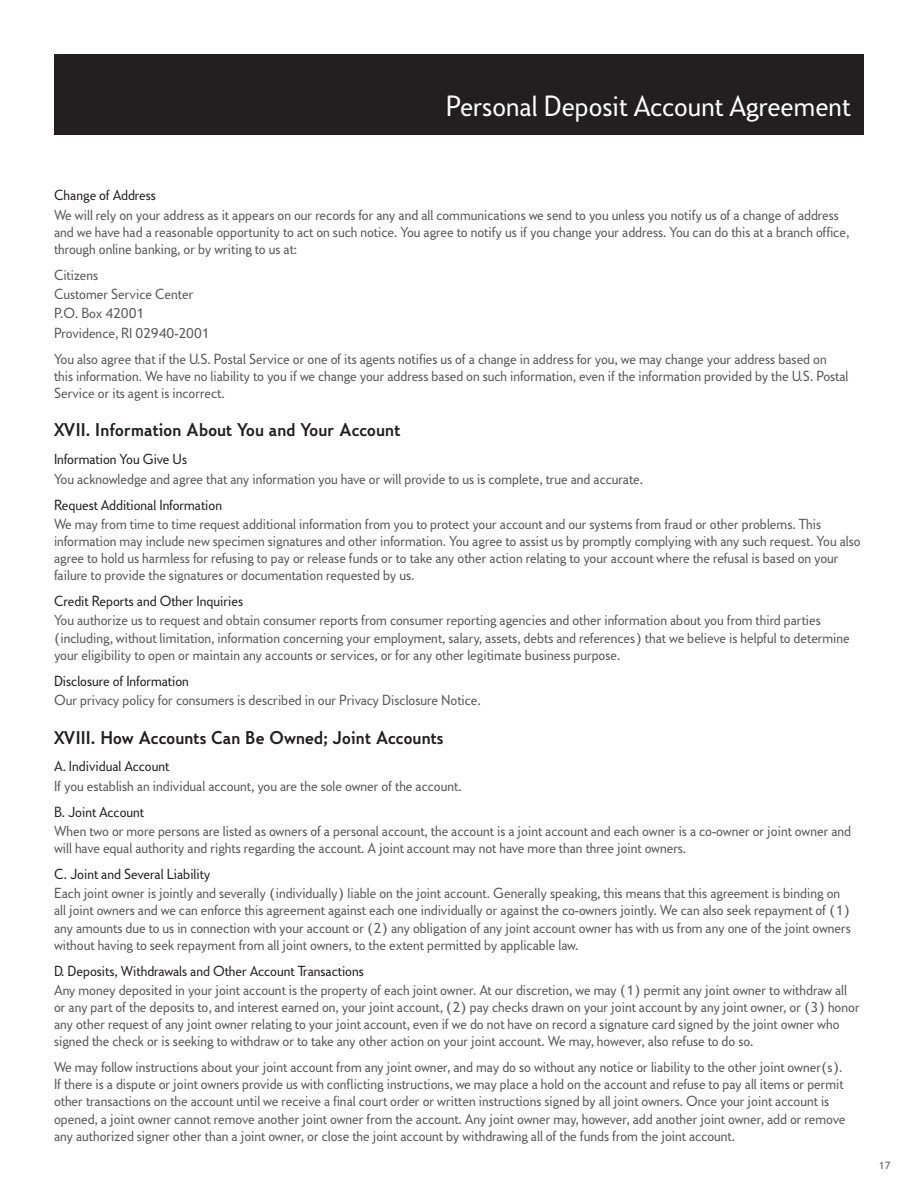
<style>
.page{position:relative;width:918px;height:1188px;background:#fff}
.page>*{position:absolute;margin:0;border:0;box-sizing:border-box;transform-origin:0 0}
.t1{font:28.5px "Citi Sans";color:#fff}
.t2{font:700 18px "Citi Sans";letter-spacing:.01em;color:#231f20}
.t3{font:14.25px/17.1px "Citi Sans";color:#57585a}
.t4{font:14.25px "Citi Sans";color:#231f20}
.t5{font:10.5px "Citi Sans";color:#57585a}
</style>
<div class="page">
<div style="left:54px;top:54px;width:810px;height:81px;background:#231f20"></div>
<h1 class="t1" style="left:446px;top:89px;width:406px">Personal Deposit Account Agreement</h1>
<p class="t4" style="left:54px;top:187px;width:103px">Change of Address</p>
<p class="t3" style="left:54px;top:206px;width:797px">We will rely on your address as it appears on our records for any and all communications we send to you unless you notify us of a change of address and we have had a reasonable opportunity to act on such notice. You agree to notify us if you change your address. You can do this at a branch office, through online banking, or by writing to us at:</p>
<p class="t3" style="left:54px;top:265px;width:157px;line-height:19.2px">Citizens<br>Customer Service Center<br>P.O. Box 42001<br>Providence, RI 02940-2001</p>
<p class="t3" style="left:54px;top:350px;width:796px">You also agree that if the U.S. Postal Service or one of its agents notifies us of a change in address for you, we may change your address based on this information. We have no liability to you if we change your address based on such information, even if the information provided by the U.S. Postal<br>Service or its agent is incorrect.</p>
<p class="t2" style="left:54px;top:419px;width:348px">XVII. Information About You and Your Account</p>
<p class="t4" style="left:54px;top:451px;width:135px">Information You Give Us</p>
<p class="t3" style="left:54px;top:470px;width:591px">You acknowledge and agree that any information you have or will provide to us is complete, true and accurate.</p>
<p class="t4" style="left:54px;top:496px;width:170px">Request Additional Information</p>
<p class="t3" style="left:54px;top:515px;width:808px">We may from time to time request additional information from you to protect your account and our systems from fraud or other problems. This information may include new specimen signatures and other information. You agree to assist us by promptly complying with any such request. You also agree to hold us harmless for refusing to pay or release funds or to take any other action relating to your account where the refusal is based on your failure to provide the signatures or documentation requested by us.</p>
<p class="t4" style="left:54px;top:593px;width:191px">Credit Reports and Other Inquiries</p>
<p class="t3" style="left:54px;top:612px;width:797px">You authorize us to request and obtain consumer reports from consumer reporting agencies and other information about you from third parties (including, without limitation, information concerning your employment, salary, assets, debts and references) that we believe is helpful to determine your eligibility to open or maintain any accounts or services, or for any other legitimate business purpose.</p>
<p class="t4" style="left:54px;top:672px;width:137px">Disclosure of Information</p>
<p class="t3" style="left:54px;top:691px;width:428px">Our privacy policy for consumers is described in our Privacy Disclosure Notice.</p>
<p class="t2" style="left:54px;top:726px;width:391px">XVIII. How Accounts Can Be Owned; Joint Accounts</p>
<p class="t4" style="left:54px;top:758px;width:117px">A. Individual Account</p>
<p class="t3" style="left:54px;top:777px;width:409px">If you establish an individual account, you are the sole owner of the account.</p>
<p class="t4" style="left:54px;top:803px;width:92px">B. Joint Account</p>
<p class="t3" style="left:54px;top:822px;width:799px">When two or more persons are listed as owners of a personal account, the account is a joint account and each owner is a co-owner or joint owner and will have equal authority and rights regarding the account. A joint account may not have more than three joint owners.</p>
<p class="t4" style="left:54px;top:866px;width:158px">C. Joint and Several Liability</p>
<p class="t3" style="left:54px;top:884px;width:798px">Each joint owner is jointly and severally (individually) liable on the joint account. Generally speaking, this means that this agreement is binding on all joint owners and we can enforce this agreement against each one individually or against the co-owners jointly. We can also seek repayment of (1) any amounts due to us in connection with your account or (2) any obligation of any joint account owner has with us from any one of the joint owners without having to seek repayment from all joint owners, to the extent permitted by applicable law.</p>
<p class="t4" style="left:54px;top:962px;width:311px">D. Deposits, Withdrawals and Other Account Transactions</p>
<p class="t3" style="left:54px;top:981px;width:807px">Any money deposited in your joint account is the property of each joint owner. At our discretion, we may (1) permit any joint owner to withdraw all or any part of the deposits to, and interest earned on, your joint account, (2) pay checks drawn on your joint account by any joint owner, or (3) honor any other request of any joint owner relating to your joint account, even if we do not have on record a signature card signed by the joint owner who signed the check or is seeking to withdraw or to take any other action on your joint account. We may, however, also refuse to do so.</p>
<p class="t3" style="left:54px;top:1058px;width:793px">We may follow instructions about your joint account from any joint owner, and may do so without any notice or liability to the other joint owner(s).<br>If there is a dispute or joint owners provide us with conflicting instructions, we may place a hold on the account and refuse to pay all items or permit other transactions on the account until we receive a final court order or written instructions signed by all joint owners. Once your joint account is opened, a joint owner cannot remove another joint owner from the account. Any joint owner may, however, add another joint owner, add or remove any authorized signer other than a joint owner, or close the joint account by withdrawing all of the funds from the joint account.</p>
<p class="t5" style="left:879px;top:1159px;width:13px">17</p>
</div>
